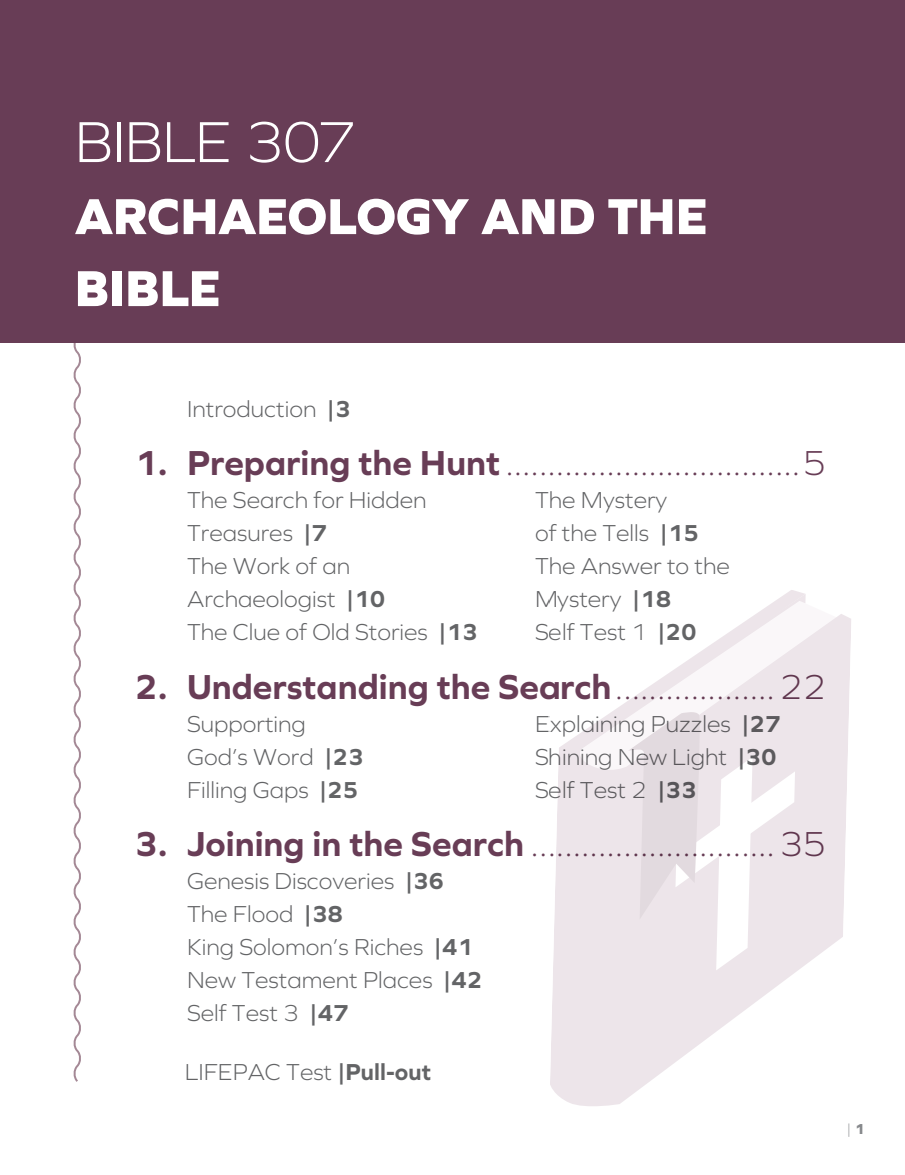
<style>
.page{position:relative;width:905px;height:1175px;background:#fff}
.page>*{position:absolute;margin:0;border:0;box-sizing:border-box;transform-origin:0 0}
.t1{font:300 60px "Graphie";letter-spacing:-.02em;color:#fff}
.t2{font:800 52.5px/72px "Graphie";letter-spacing:-.015em;color:#fff}
.t3{font:300 36px "Graphie";color:#683d56}
.t4{font:700 36px "Graphie";color:#683d56}
.t5{font:300 24px/33px "Graphie";color:#636466}
.t6{font:300 15px "Graphie";color:#87898c}
.s1{font-weight:700}
.s2{font-weight:300}
.s3{font-weight:800}
</style>
<div class="page">
<svg style="left:71px;top:342px;width:13px;height:740px"></svg>
<div style="left:0;top:0;width:904px;height:342px;background:#683d56"></div>
<svg style="left:550px;top:590px;width:301px;height:516px;fill:#ede5ea"></svg>
<svg style="left:568px;top:594px;width:237px;height:376px"></svg>
<h1 class="t1" style="left:74px;top:107px;width:282px">BIBLE 307</h1>
<h2 class="t2" style="left:74px;top:179px;width:635px">ARCHAEOLOGY AND THE<br>BIBLE</h2>
<p class="t5" style="left:187px;top:392px;width:165px">Introduction <span class="s1">|3</span></p>
<h3 class="t3" style="left:134px;top:442px;width:693px"><span class="s1">1. Preparing the Hunt</span>...................................5</h3>
<p class="t5" style="left:187px;top:483px;width:292px">The Search for Hidden<br>Treasures <span class="s1">|7<br></span>The Work of an<br>Archaeologist <span class="s1">|10<br></span>The Clue of Old Stories <span class="s1">|13</span></p>
<p class="t5" style="left:535px;top:483px;width:196px">The Mystery<br>of the Tells <span class="s1">|15<br></span>The Answer to the<br>Mystery <span class="s1">|18<br></span>Self Test 1 <span class="s1">|20</span></p>
<h3 class="t4" style="left:134px;top:665px;width:693px">2. Understanding the Search<span class="s2">...................22</span></h3>
<p class="t5" style="left:187px;top:706px;width:178px">Supporting<br>God’s Word <span class="s1">|23<br></span>Filling Gaps <span class="s1">|25</span></p>
<p class="t5" style="left:535px;top:706px;width:247px">Explaining Puzzles <span class="s1">|27<br></span>Shining New Light <span class="s1">|30<br></span>Self Test 2 <span class="s1">|33</span></p>
<h3 class="t3" style="left:134px;top:823px;width:693px"><span class="s1">3. Joining in the Search</span> .............................35</h3>
<p class="t5" style="left:187px;top:864px;width:297px">Genesis Discoveries <span class="s1">|36<br></span>The Flood <span class="s1">|38<br></span>King Solomon’s Riches <span class="s1">|41<br></span>New Testament Places <span class="s1">|42<br></span>Self Test 3 <span class="s1">|47</span></p>
<p class="t5" style="left:185px;top:1055px;width:248px">LIFEPAC Test <span class="s1">|Pull-out</span></p>
<p class="t6" style="left:846px;top:1120px;width:20px">|<span class="s3">1</span></p>
</div>
